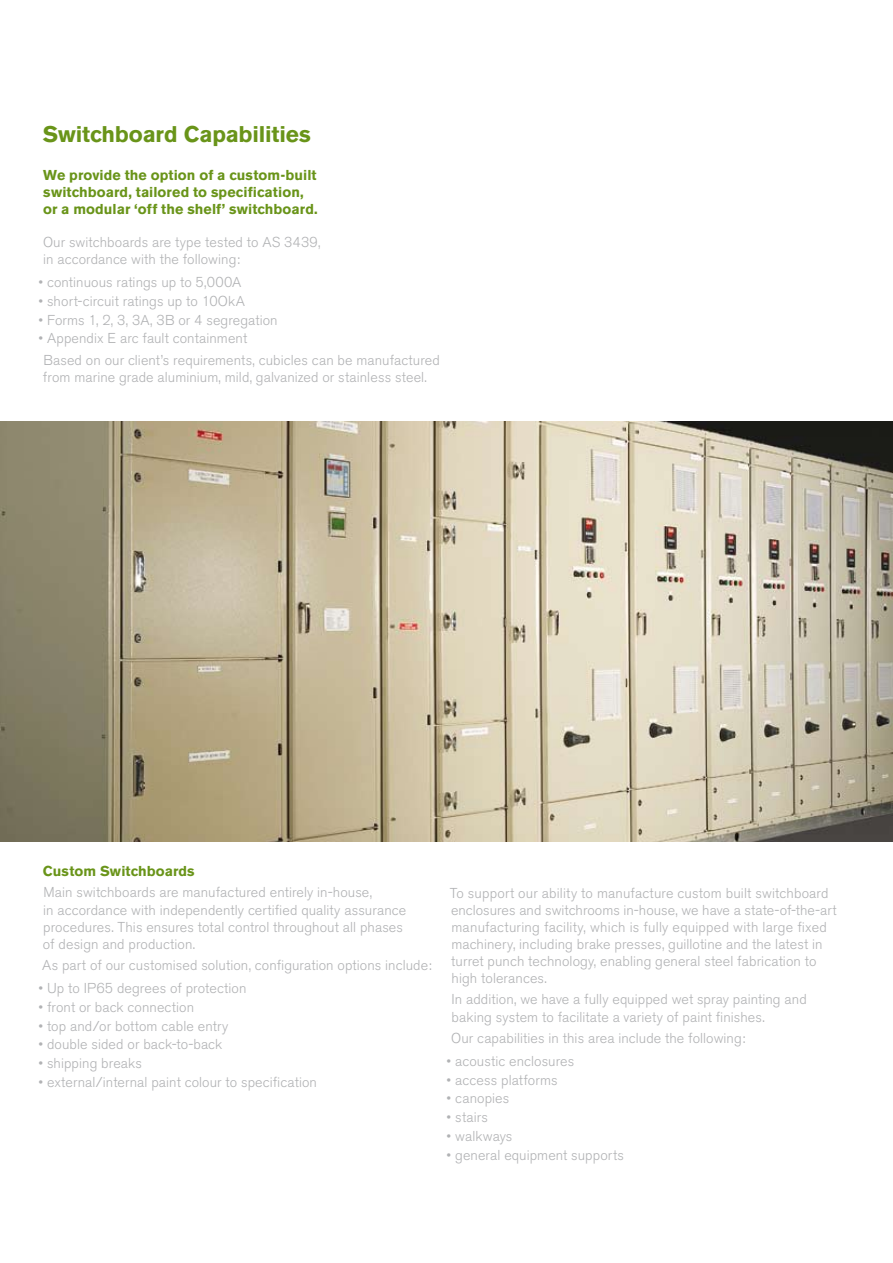
<style>
.page{position:relative;width:893px;height:1263px;background:#fff}
.page>*{position:absolute;margin:0;border:0;box-sizing:border-box;transform-origin:0 0}
.t1{font:700 22.5px "Akzidenz Grotesk BE";letter-spacing:-.005em;color:#699419}
.t2{font:300 14.25px/17.1px "Akzidenz Grotesk BE";letter-spacing:.01em;color:#b1b2b4}
.t3{font:700 14.25px/17.1px "Akzidenz Grotesk BE";letter-spacing:.005em;color:#699419}
</style>
<div class="page">
<img style="left:0;top:421px;width:893px;height:421px">
<h1 class="t1" style="left:43px;top:121px;width:270px">Switchboard Capabilities</h1>
<p class="t3" style="left:43px;top:167px;width:276px">We provide the option of a custom-built switchboard, tailored to specification, or a modular ‘off the shelf’ switchboard.</p>
<p class="t2" style="left:43px;top:234px;width:279px">Our switchboards are type tested to AS 3439, in accordance with the following:</p>
<p class="t2" style="left:38px;top:274px;width:205px">• continuous ratings up to 5,000A</p>
<p class="t2" style="left:38px;top:293px;width:208px">• short-circuit ratings up to 10OkA</p>
<p class="t2" style="left:38px;top:311px;width:241px">• Forms 1, 2, 3, 3A, 3B or 4 segregation</p>
<p class="t2" style="left:43px;top:328px;width:398px;line-height:21.3px;text-indent:-5px">• Appendix E arc fault containment<br>Based on our client’s requirements, cubicles can be manufactured</p>
<p class="t2" style="left:43px;top:369px;width:385px">from marine grade aluminium, mild, galvanized or stainless steel.</p>
<p class="t3" style="left:43px;top:863px;width:153px">Custom Switchboards</p>
<p class="t2" style="left:43px;top:884px;width:365px">Main switchboards are manufactured entirely in-house,<br>in accordance with independently certified quality assurance procedures. This ensures total control throughout all phases of design and production.</p>
<p class="t2" style="left:42px;top:957px;width:391px">As part of our customised solution, configuration options include:</p>
<p class="t2" style="left:38px;top:980px;width:210px">• Up to IP65 degrees of protection</p>
<p class="t2" style="left:38px;top:999px;width:157px">• front or back connection</p>
<p class="t2" style="left:38px;top:1017px;width:191px">• top and/or bottom cable entry</p>
<p class="t2" style="left:38px;top:1036px;width:185px">• double sided or back-to-back</p>
<p class="t2" style="left:38px;top:1055px;width:105px">• shipping breaks</p>
<p class="t2" style="left:38px;top:1074px;width:280px">• external/internal paint colour to specification</p>
<p class="t2" style="left:450px;top:884px;width:388px">To support our ability to manufacture custom built switchboard enclosures and switchrooms in-house, we have a state-of-the-art manufacturing facility, which is fully equipped with large fixed machinery, including brake presses, guillotine and the latest in turret punch technology, enabling general steel fabrication to high tolerances.</p>
<p class="t2" style="left:452px;top:991px;width:357px">In addition, we have a fully equipped wet spray painting and baking system to facilitate a variety of paint finishes.</p>
<p class="t2" style="left:451px;top:1030px;width:296px">Our capabilities in this area include the following:</p>
<p class="t2" style="left:447px;top:1053px;width:129px">• acoustic enclosures</p>
<p class="t2" style="left:447px;top:1071px;width:113px">• access platforms</p>
<p class="t2" style="left:447px;top:1090px;width:64px">• canopies</p>
<p class="t2" style="left:447px;top:1109px;width:43px">• stairs</p>
<p class="t2" style="left:447px;top:1128px;width:67px">• walkways</p>
<p class="t2" style="left:447px;top:1146px;width:179px">• general equipment supports</p>
</div>
